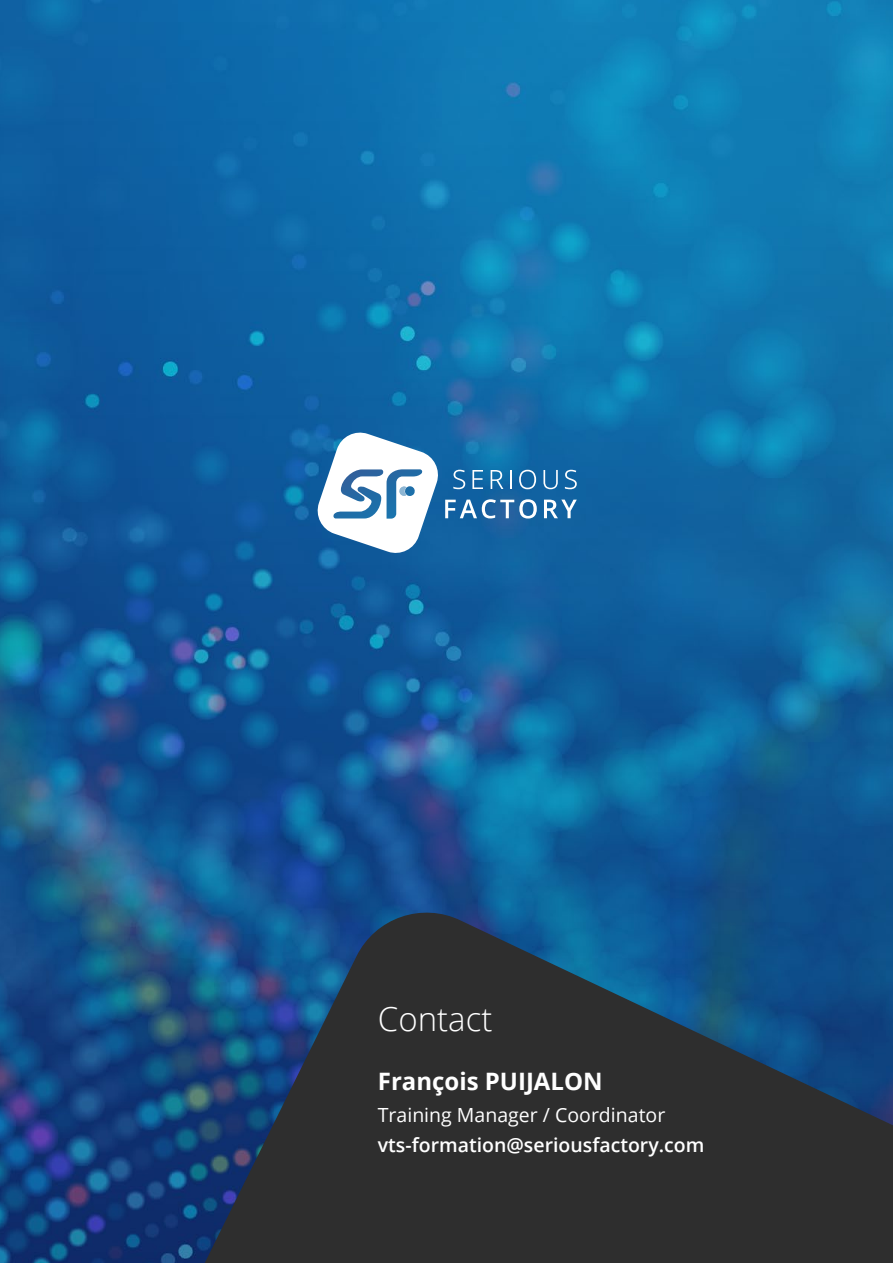
<style>
.page{position:relative;width:893px;height:1263px;background:#fff}
.page>*{position:absolute;margin:0;border:0;box-sizing:border-box;transform-origin:0 0}
.t1{font:300 33px "Open Sans";color:#fff}
.t2{font:700 24px "Open Sans";color:#fff}
.t3{font:600 19.5px "Open Sans";color:#fff}
.t4{font:19.5px "Open Sans";color:#fff}
</style>
<div class="page">
<img style="left:0;top:0;width:893px;height:1263px">
<svg style="left:194px;top:902px;width:699px;height:361px;background:#243a4e"></svg>
<svg style="left:544px;top:500px;width:33px;height:18px"></svg>
<svg style="left:543px;top:470px;width:15px;height:19px"></svg>
<svg style="left:565px;top:470px;width:12px;height:19px"></svg>
<svg style="left:315px;top:430px;width:222px;height:126px"></svg>
<h1 class="t1" style="left:378px;top:996px;width:116px">Contact</h1>
<p class="t2" style="left:378px;top:1064px;width:226px">François PUIJALON</p>
<p class="t4" style="left:378px;top:1101px;width:289px">Training Manager / Coordinator</p>
<p class="t3" style="left:378px;top:1131px;width:328px">vts-formation@seriousfactory.com</p>
</div>
